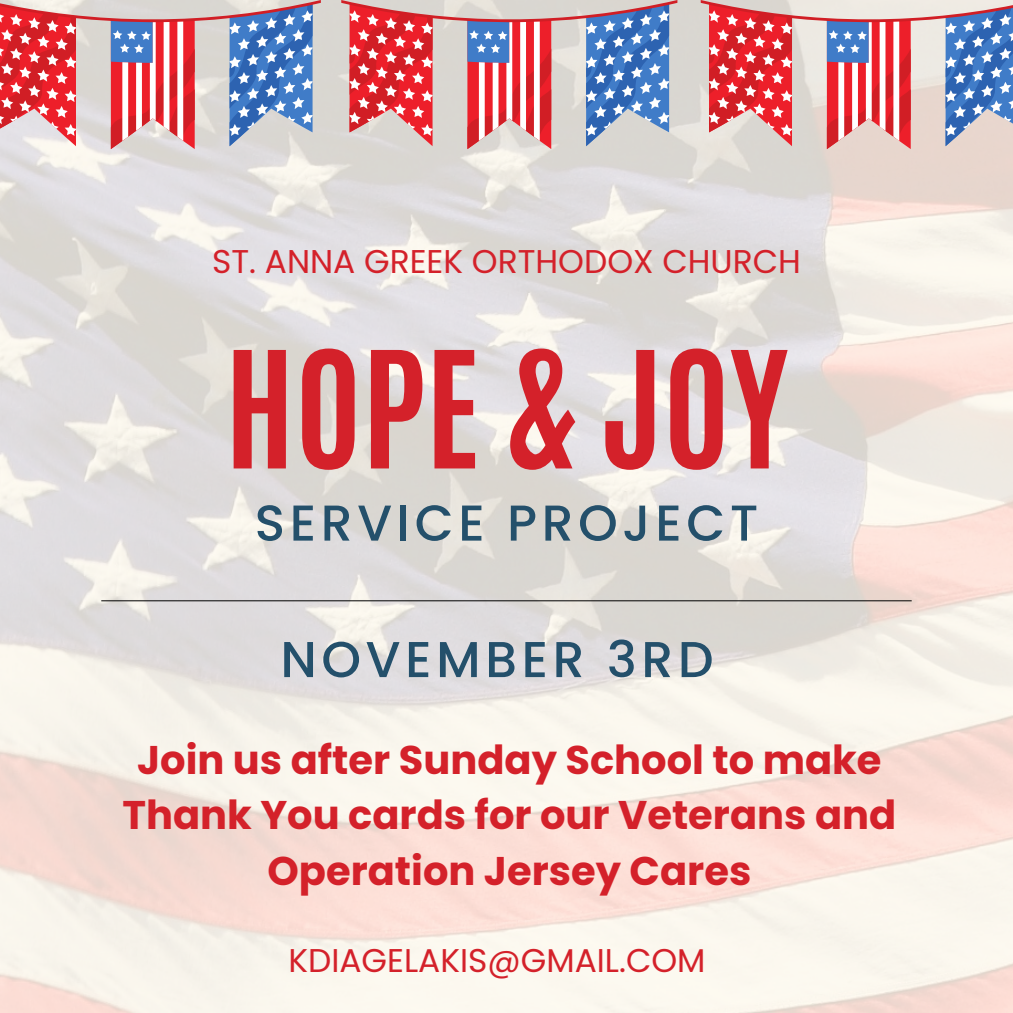
<style>
.page{position:relative;width:1013px;height:1013px;background:#fff}
.page>*{position:absolute;margin:0;border:0;box-sizing:border-box;transform-origin:0 0}
.t1{font:700 137.88px "Antonio";color:#d4212a}
.t2{font:500 50.38px "Poppins";letter-spacing:.09em;color:#24506b}
.t3{font:700 40px/55.2px "Poppins";color:#d4212a;text-align:center}
.t4{font:32.88px "Poppins";color:#d4212a}
</style>
<div class="page">
<img style="left:0;top:0;width:1012px;height:1012px">
<svg style="left:0;top:0;width:321px;height:149px;background:#d7d4d1"></svg>
<svg style="left:0;top:3px;width:312px;height:146px;background:#c295a6"></svg>
<svg style="left:341px;top:0;width:336px;height:149px;background:#d8ccc9"></svg>
<svg style="left:349px;top:10px;width:320px;height:131px;background:#c18a9b"></svg>
<svg style="left:700px;top:0;width:312px;height:149px;background:#e3ddd7"></svg>
<svg style="left:709px;top:3px;width:303px;height:146px;background:#cc97a3"></svg>
<hr style="left:101px;top:600px;width:810px;height:1px;background:#000">
<h1 class="t4" style="left:212px;top:238px;width:590px">ST. ANNA GREEK ORTHODOX CHURCH</h1>
<p class="t1" style="left:225px;top:311px;width:565px">HOPE &amp; JOY</p>
<p class="t2" style="left:255px;top:487px;width:505px">SERVICE PROJECT</p>
<p class="t2" style="left:280px;top:624px;width:434px">NOVEMBER 3RD</p>
<p class="t3" style="left:122px;top:732px;width:775px">Join us after Sunday School to make<br>Thank You cards for our Veterans and<br>Operation Jersey Cares</p>
<h2 class="t4" style="left:288px;top:937px;width:418px">KDIAGELAKIS@GMAIL.COM</h2>
</div>
